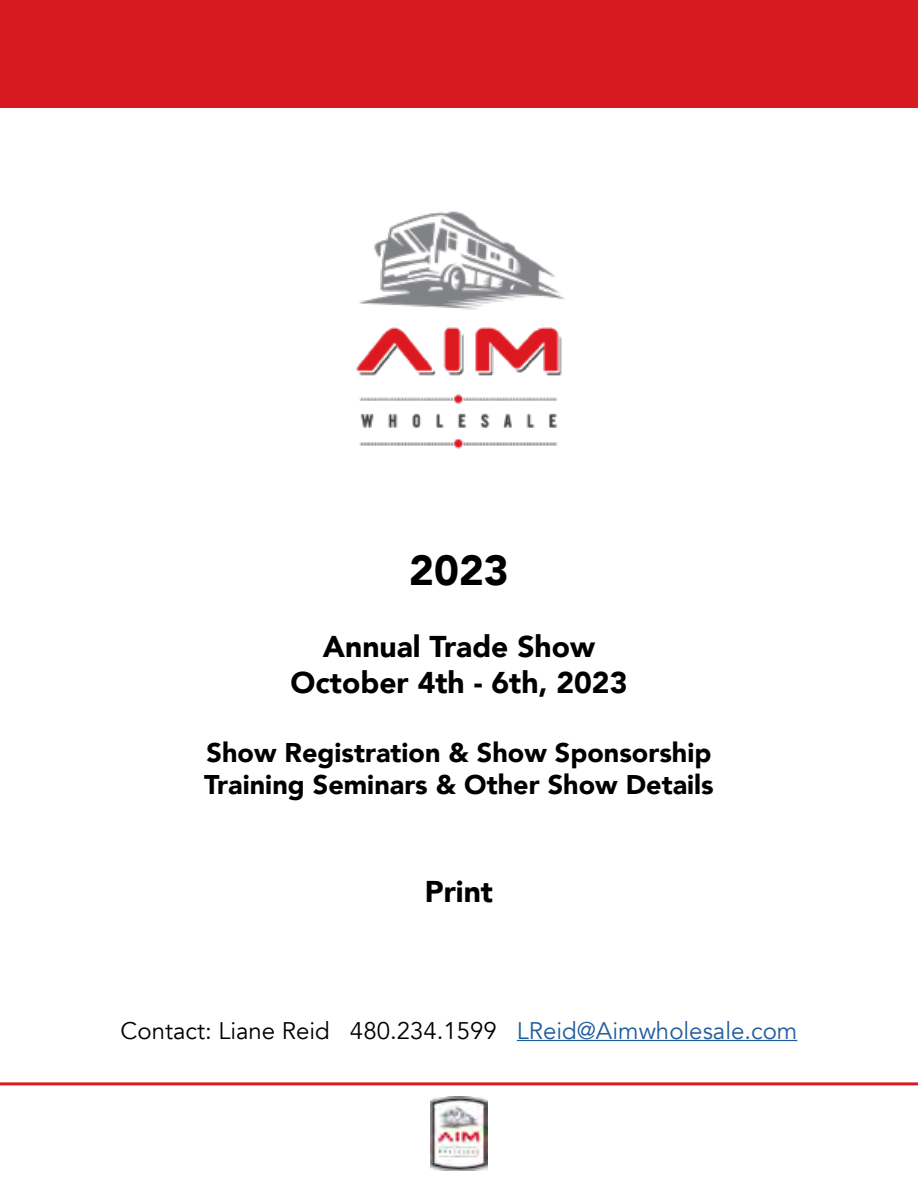
<style>
.page{position:relative;width:918px;height:1188px;background:#fff}
.page>*{position:absolute;margin:0;border:0;box-sizing:border-box;transform-origin:0 0}
.t1{font:900 42px "Avenir";color:#000}
.t2{font:900 30px/36px "Avenir";color:#000;text-align:center}
.t3{font:900 27px/32.4px "Avenir";color:#000}
.t4{font:24px "Avenir";color:#000}
.s1{color:#215e9e}
</style>
<div class="page">
<div style="left:0;top:0;width:918px;height:108px;background:#d71920"></div>
<hr style="left:0;top:1082px;width:918px;height:3px;background:#d71920">
<img style="left:430px;top:1097px;width:58px;height:73px">
<hr style="left:517px;top:1040px;width:280px;height:1px;background:#215e9e">
<img style="left:356px;top:211px;width:209px;height:238px">
<h1 class="t1" style="left:409px;top:535px;width:101px">2023</h1>
<p class="t2" style="left:291px;top:628px;width:338px">Annual Trade Show<br>October 4th - 6th, 2023</p>
<p class="t3" style="left:204px;top:735px;width:511px">Show Registration &amp; Show Sponsorship<br>Training Seminars &amp; Other Show Details</p>
<p class="t2" style="left:425px;top:873px;width:70px">Print</p>
<p class="t4" style="left:121px;top:1016px;width:678px">Contact: Liane Reid 480.234.1599 <span class="s1">LReid@Aimwholesale.com</span></p>
</div>
